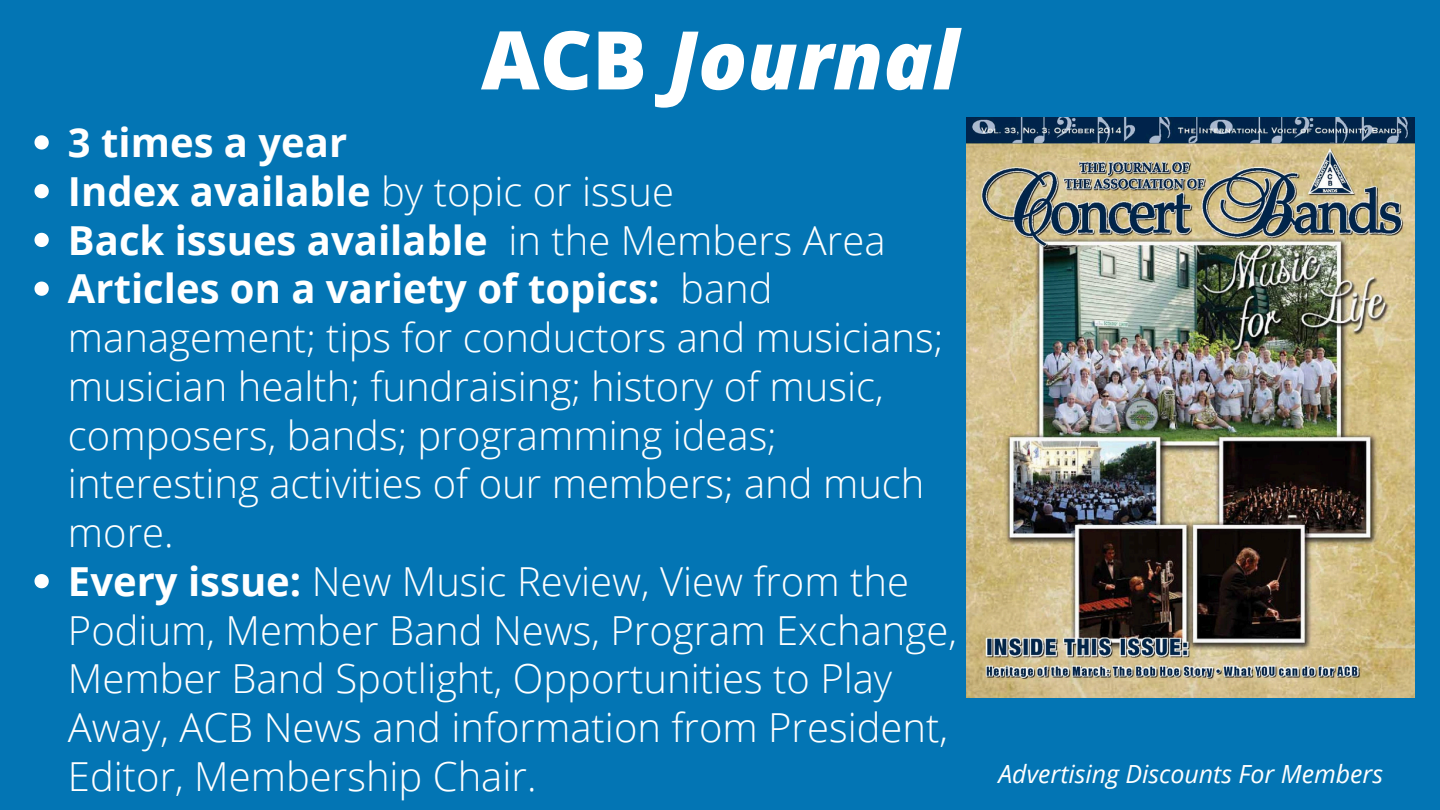
<style>
.page{position:relative;width:1440px;height:810px;background:#0375b4}
.page>*{position:absolute;margin:0;border:0;box-sizing:border-box;transform-origin:0 0}
.t1{font:italic 800 81px "Open Sans";color:#fff}
.t2{font:300 40px/48.8px "Open Sans";color:#fff}
.t3{font:700 40px/48.8px "Open Sans";color:#fff}
.t4{font:italic 25px "Open Sans";color:#fff}
.s1{font-style:normal}
.s2{font-weight:300}
.s3{font-weight:700}
</style>
<div class="page">
<svg style="left:34px;top:135px;width:15px;height:15px"></svg>
<svg style="left:34px;top:184px;width:15px;height:14px"></svg>
<svg style="left:34px;top:233px;width:15px;height:14px"></svg>
<svg style="left:34px;top:282px;width:15px;height:14px"></svg>
<svg style="left:34px;top:574px;width:15px;height:14px"></svg>
<img style="left:967px;top:118px;width:448px;height:579px">
<p class="t1" style="left:481px;top:3px;width:479px"><span class="s1">ACB</span> Journal</p>
<h1 class="t3" style="left:68px;top:117px;width:281px">3 times a year</h1>
<p class="t3" style="left:68px;top:166px;width:607px">Index available <span class="s2">by topic or issue</span></p>
<p class="t3" style="left:68px;top:215px;width:421px">Back issues available</p>
<p class="t3" style="left:68px;top:215px;width:819px;text-indent:441px"><span class="s2">in the Members Area<br></span>Articles on a variety of topics:</p>
<p class="t2" style="left:68px;top:263px;width:877px;text-indent:612px">band management; tips for conductors and musicians; musician health; fundraising; history of music, composers, bands; programming ideas; interesting activities of our members; and much more.<br><span class="s3">Every issue:</span> New Music Review, View from the</p>
<p class="t2" style="left:68px;top:605px;width:890px">Podium, Member Band News, Program Exchange, Member Band Spotlight, Opportunities to Play Away, ACB News and information from President, Editor, Membership Chair.</p>
<p class="t4" style="left:998px;top:757px;width:386px">Advertising Discounts For Members</p>
</div>
